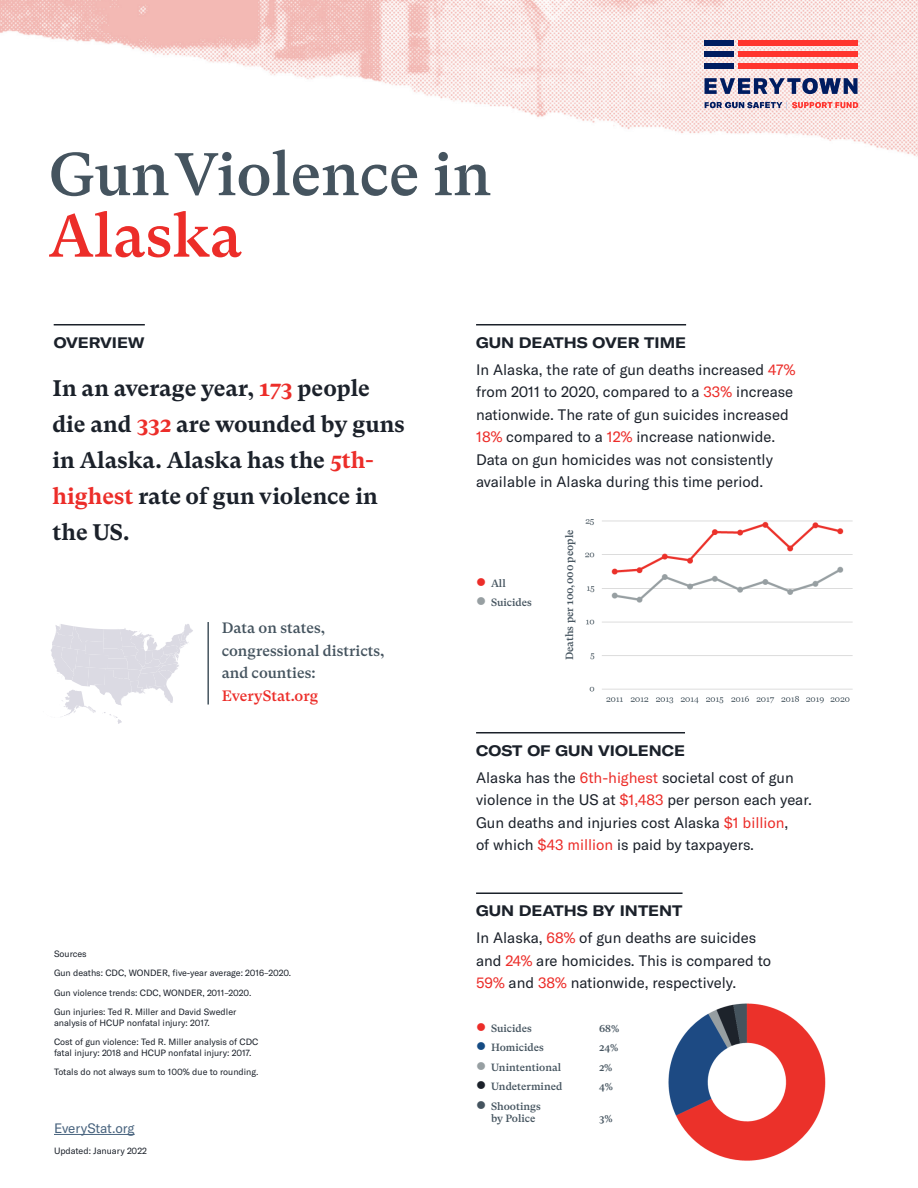
<style>
.page{position:relative;width:918px;height:1188px;background:#fff}
.page>*{position:absolute;margin:0;border:0;box-sizing:border-box;transform-origin:0 0}
.t1{font:500 60px/61.5px "GT Super Text";color:#45545f}
.Intro{font:700 22.5px/36px "GT Super Text";color:#1b212a}
.Body_Copy_Super_Text{font:15px/22.5px "GT America";color:#1b212a}
.callout_2{font:500 15px/22.5px "GT Super Text";color:#45545f}
.subhead{font:700 expanded 15px "GT America";color:#1b212a}
.t2{font:13.5px "GT America";letter-spacing:-.005em;color:#48637e}
.legend{font:500 10.5px/12px "GT Super Text";color:#45545f}
.X-axis_bar_label{font:500 10.5px "GT Super Text";color:#45545f}
.mouse_type{font:9px/10.5px "GT America";color:#1b212a}
.s1{color:#ec2d29}
.s2{color:#979fa2}
.s3{color:#154b83}
.s4{color:#1b212a}
</style>
<div class="page">
<hr style="left:54px;top:1134px;width:81px;height:1px;background:#48637e">
<hr style="left:476px;top:324px;width:210px;height:1px;background:#1b212a">
<hr style="left:476px;top:732px;width:209px;height:1px;background:#1b212a">
<hr style="left:476px;top:892px;width:207px;height:2px;background:#1b212a">
<img style="left:585px;top:519px;width:268px;height:185px">
<img style="left:668px;top:1003px;width:158px;height:158px">
<hr style="left:54px;top:324px;width:91px;height:1px;background:#1b212a">
<img style="left:0;top:0;width:918px;height:157px">
<hr style="left:207px;top:622px;width:2px;height:83px;background:#45545f">
<svg style="left:51px;top:624px;width:142px;height:100px"></svg>
<div style="left:738px;top:63px;width:120px;height:5px;background:#ff352e"></div>
<div style="left:738px;top:52px;width:120px;height:5px;background:#ff352e"></div>
<div style="left:738px;top:40px;width:120px;height:5px;background:#ff352e"></div>
<div style="left:705px;top:63px;width:29px;height:5px;background:#001c60"></div>
<div style="left:705px;top:52px;width:29px;height:5px;background:#001c60"></div>
<div style="left:705px;top:40px;width:29px;height:5px;background:#001c60"></div>
<svg style="left:705px;top:78px;width:153px;height:16px;background:#6e7499"></svg>
<svg style="left:705px;top:102px;width:153px;height:7px"></svg>
<p class="t1" style="left:49px;top:144px;width:444px">Gun Violence in<br><span class="s1">Alaska</span></p>
<p class="subhead" style="left:54px;top:333px;width:93px">OVERVIEW</p>
<p class="Intro" style="left:52px;top:370px;width:354px">In an average year, <span class="s1">173</span> people die and <span class="s1">332</span> are wounded by guns in Alaska. Alaska has the <span class="s1">5th&shy;highest</span> rate of gun violence in the US.</p>
<p class="callout_2" style="left:222px;top:617px;width:164px">Data on states, congressional districts, and counties:<br><span class="s1">EveryStat.org</span></p>
<p class="mouse_type" style="left:54px;top:949px;width:34px">Sources</p>
<p class="mouse_type" style="left:54px;top:968px;width:239px">Gun deaths: CDC, WONDER, five-year average: 2016–2020.</p>
<p class="mouse_type" style="left:54px;top:988px;width:199px">Gun violence trends: CDC, WONDER, 2011–2020.</p>
<p class="mouse_type" style="left:54px;top:1007px;width:184px">Gun injuries: Ted R. Miller and David Swedler analysis of HCUP nonfatal injury: 2017.</p>
<p class="mouse_type" style="left:54px;top:1037px;width:206px">Cost of gun violence: Ted R. Miller analysis of CDC fatal injury: 2018 and HCUP nonfatal injury: 2017.</p>
<p class="mouse_type" style="left:54px;top:1067px;width:206px">Totals do not always sum to 100% due to rounding.</p>
<p class="t2" style="left:54px;top:1120px;width:82px">EveryStat.org</p>
<p class="mouse_type" style="left:54px;top:1145px;width:95px">Updated: January 2022</p>
<p class="subhead" style="left:476px;top:333px;width:212px">GUN DEATHS OVER TIME</p>
<p class="Body_Copy_Super_Text" style="left:476px;top:358px;width:321px">In Alaska, the rate of gun deaths increased <span class="s1">47% </span>from 2011 to 2020, compared to a <span class="s1">33%</span> increase nationwide. The rate of gun suicides increased <span class="s1">18%</span> compared to a <span class="s1">12%</span> increase nationwide.<br>Data on gun homicides was not consistently available in Alaska during this time period.</p>
<p class="legend" style="left:476px;top:577px;width:31px"><span class="s1">●</span> All</p>
<p class="legend" style="left:476px;top:597px;width:57px"><span class="s2">●</span> Suicides</p>
<p class="X-axis_bar_label" style="left:564px;top:660px;width:132px;rotate:-90deg">Deaths per 100,000 people</p>
<p class="subhead" style="left:476px;top:741px;width:210px">COST OF GUN VIOLENCE</p>
<p class="Body_Copy_Super_Text" style="left:476px;top:766px;width:337px">Alaska has the <span class="s1">6th-highest</span> societal cost of gun violence in the US at <span class="s1">$1,483</span> per person each year.<br>Gun deaths and injuries cost Alaska <span class="s1">$1 billion</span>,<br>of which <span class="s1">$43 million</span> is paid by taxpayers.</p>
<p class="subhead" style="left:476px;top:902px;width:208px">GUN DEATHS BY INTENT</p>
<p class="Body_Copy_Super_Text" style="left:476px;top:927px;width:296px">In Alaska, <span class="s1">68%</span> of gun deaths are suicides and <span class="s1">24%</span> are homicides. This is compared to<br><span class="s1">59%</span> and <span class="s1">38%</span> nationwide, respectively.</p>
<p class="legend" style="left:476px;top:1022px;width:57px"><span class="s1">●</span> Suicides</p>
<p class="legend" style="left:599px;top:1022px;width:22px">68%</p>
<p class="legend" style="left:476px;top:1042px;width:69px"><span class="s3">●</span> Homicides</p>
<p class="legend" style="left:599px;top:1042px;width:21px">24%</p>
<p class="legend" style="left:476px;top:1061px;width:87px"><span class="s2">●</span> Unintentional</p>
<p class="legend" style="left:599px;top:1061px;width:15px">2%</p>
<p class="legend" style="left:476px;top:1081px;width:88px"><span class="s4">●</span> Undetermined</p>
<p class="legend" style="left:599px;top:1081px;width:15px">4%</p>
<p class="legend" style="left:491px;top:1100px;width:51px;text-indent:-15px">● Shootings by Police</p>
<p class="legend" style="left:599px;top:1112px;width:15px">3%</p>
</div>
